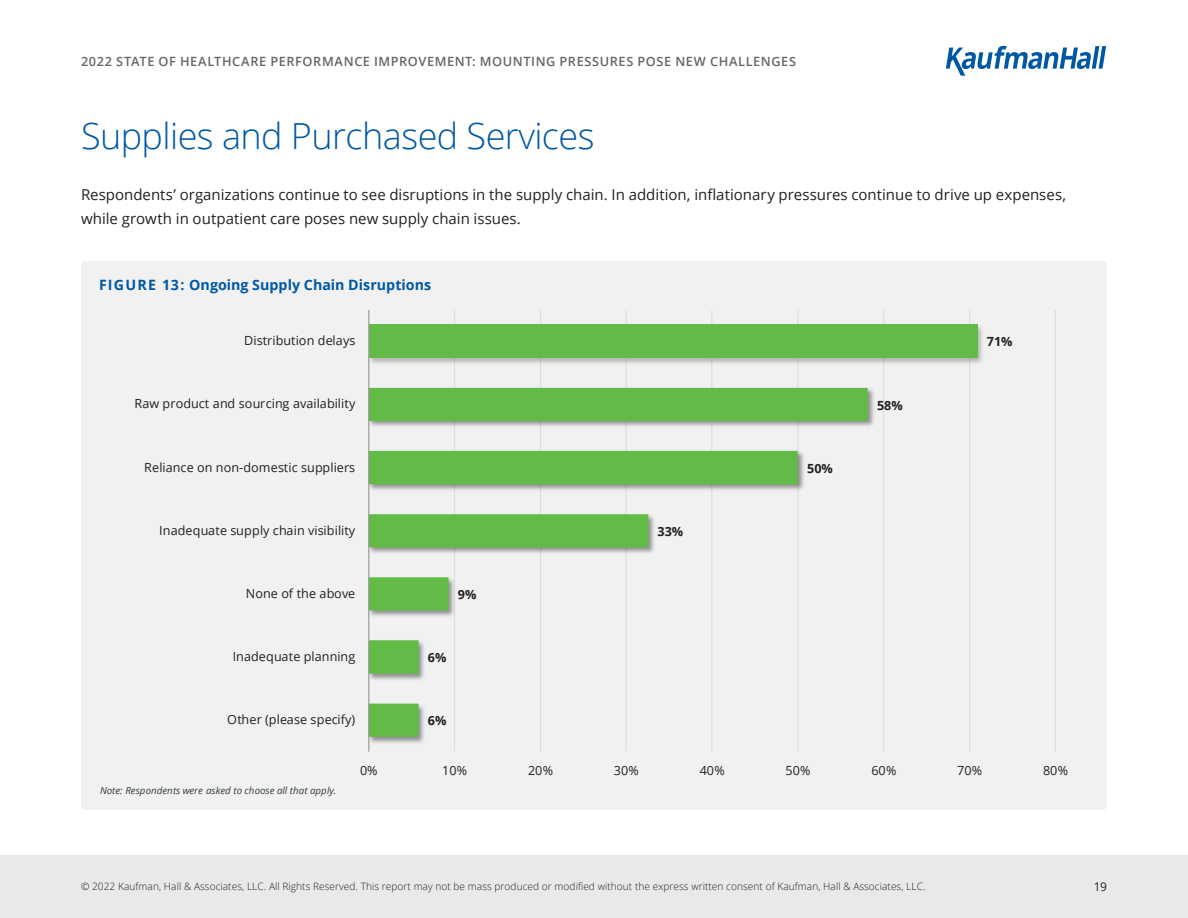
<style>
.page{position:relative;width:1188px;height:918px;background:#fff}
.page>*{position:absolute;margin:0;border:0;box-sizing:border-box;transform-origin:0 0}
.t1{font:300 36px "Open Sans";letter-spacing:-.015em;color:#0058a4}
.t2{font:15px/24px "Open Sans";color:#231f20}
.t3{font:700 14.25px "Open Sans";letter-spacing:.005em;color:#0058a4}
.t4{font:600 12.75px "Open Sans";letter-spacing:.045em;color:#636567}
.t5{font:12.6px "Open Sans";letter-spacing:.005em;color:#231f20}
.t6{font:700 12.6px "Open Sans";color:#231f20}
.t7{font:12px "Open Sans";color:#231f20}
.t8{font:300 10.2px "Open Sans";letter-spacing:.005em;color:#231f20}
.t9{font:italic 9.75px "Open Sans";letter-spacing:.005em;color:#303c41}
</style>
<div class="page">
<div style="left:0;top:855px;width:1188px;height:63px;background:#eae8e8"></div>
<div style="left:81px;top:261px;width:1026px;height:549px;background:#f1f1f2"></div>
<hr style="left:454px;top:310px;width:1px;height:442px;background:#dcddde">
<hr style="left:540px;top:310px;width:1px;height:442px;background:#dcddde">
<hr style="left:626px;top:310px;width:1px;height:442px;background:#dcddde">
<hr style="left:711px;top:310px;width:1px;height:442px;background:#dcddde">
<hr style="left:797px;top:310px;width:2px;height:442px;background:#dcddde">
<hr style="left:883px;top:310px;width:1px;height:442px;background:#dcddde">
<hr style="left:969px;top:310px;width:1px;height:442px;background:#dcddde">
<hr style="left:1055px;top:310px;width:1px;height:442px;background:#dcddde">
<img style="left:369px;top:322px;width:618px;height:45px">
<img style="left:369px;top:385px;width:508px;height:361px">
<div style="left:369px;top:325px;width:608px;height:33px;background:#61bb46"></div>
<svg style="left:369px;top:388px;width:499px;height:349px;fill:#f1f1f2"></svg>
<hr style="left:368px;top:310px;width:1px;height:442px;background:#939597">
<svg style="left:946px;top:46px;width:160px;height:30px"></svg>
<p class="t4" style="left:81px;top:52px;width:717px">2022 STATE OF HEALTHCARE PERFORMANCE IMPROVEMENT: MOUNTING PRESSURES POSE NEW CHALLENGES</p>
<h1 class="t1" style="left:81px;top:111px;width:515px">Supplies and Purchased Services</h1>
<p class="t2" style="left:81px;top:183px;width:987px">Respondents’ organizations continue to see disruptions in the supply chain. In addition, inflationary pressures continue to drive up expenses, while growth in outpatient care poses new supply chain issues.</p>
<p class="t3" style="left:99px;top:275px;width:334px">FIGURE 13: Ongoing Supply Chain Disruptions</p>
<p class="t5" style="left:244px;top:332px;width:113px">Distribution delays</p>
<p class="t5" style="left:134px;top:395px;width:222px">Raw product and sourcing availability</p>
<p class="t5" style="left:144px;top:458px;width:212px">Reliance on non-domestic suppliers</p>
<p class="t5" style="left:159px;top:522px;width:197px">Inadequate supply chain visibility</p>
<p class="t5" style="left:246px;top:585px;width:111px">None of the above</p>
<p class="t6" style="left:458px;top:586px;width:20px">9%</p>
<p class="t5" style="left:233px;top:648px;width:124px">Inadequate planning</p>
<p class="t5" style="left:227px;top:711px;width:130px">Other (please specify)</p>
<p class="t6" style="left:428px;top:649px;width:20px">6%</p>
<p class="t6" style="left:428px;top:712px;width:20px">6%</p>
<p class="t6" style="left:658px;top:522px;width:27px">33%</p>
<p class="t6" style="left:807px;top:459px;width:27px">50%</p>
<p class="t6" style="left:877px;top:396px;width:27px">58%</p>
<p class="t6" style="left:987px;top:333px;width:27px">71%</p>
<p class="t9" style="left:100px;top:784px;width:238px">Note: Respondents were asked to choose all that apply.</p>
<p class="t5" style="left:360px;top:761px;width:19px">0%</p>
<p class="t5" style="left:442px;top:761px;width:27px">10%</p>
<p class="t5" style="left:528px;top:761px;width:27px">20%</p>
<p class="t5" style="left:614px;top:761px;width:27px">30%</p>
<p class="t5" style="left:700px;top:761px;width:27px">40%</p>
<p class="t5" style="left:786px;top:761px;width:27px">50%</p>
<p class="t5" style="left:871px;top:761px;width:27px">60%</p>
<p class="t5" style="left:957px;top:761px;width:27px">70%</p>
<p class="t5" style="left:1043px;top:761px;width:27px">80%</p>
<p class="t8" style="left:81px;top:880px;width:846px">© 2022 Kaufman, Hall &amp; Associates, LLC. All Rights Reserved. This report may not be mass produced or modified without the express written consent of Kaufman, Hall &amp; Associates, LLC.</p>
<p class="t7" style="left:1094px;top:878px;width:15px">19</p>
</div>
